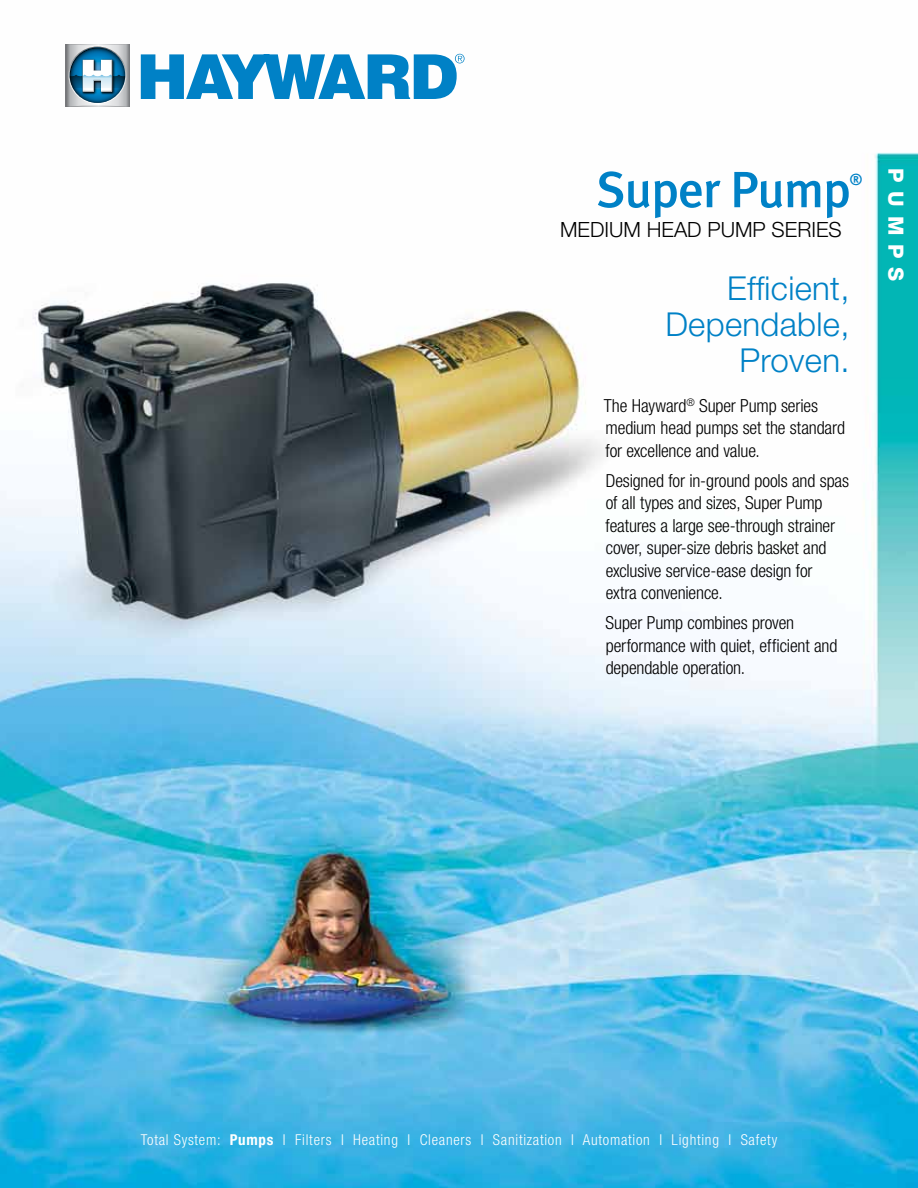
<style>
.page{position:relative;width:918px;height:1188px;background:#fff}
.page>*{position:absolute;margin:0;border:0;box-sizing:border-box;transform-origin:0 0}
.t1{font:500 51px "Meta Plus";letter-spacing:-.02em;color:#0081c6}
.t2{font:300 33px/36px "Helvetica Neue";letter-spacing:.01em;color:#0081c6;text-align:right}
.t3{font:300 21px "Helvetica Neue";color:#000}
.t4{font:800 21px "Helvetica Neue";letter-spacing:.42em;color:#fff}
.t5{font:300 condensed 18px/22.5px "Helvetica Neue";letter-spacing:-.01em;color:#000}
.t6{font:500 15.75px "Meta Plus";color:#0081c6}
.t7{font:300 condensed 15px "Helvetica Neue";letter-spacing:.05em;color:#fff}
.s1{font-weight:700}
</style>
<div class="page">
<img style="left:0;top:53px;width:918px;height:1135px">
<img style="left:53px;top:44px;width:92px;height:80px">
<svg style="left:66px;top:44px;width:63px;height:1px"></svg>
<svg style="left:70px;top:48px;width:55px;height:55px"></svg>
<svg style="left:66px;top:60px;width:63px;height:47px"></svg>
<svg style="left:141px;top:54px;width:324px;height:45px"></svg>
<h1 class="t1" style="left:596px;top:160px;width:256px">Super Pump</h1>
<p class="t6" style="left:850px;top:170px;width:14px">®</p>
<p class="t3" style="left:560px;top:217px;width:283px">MEDIUM HEAD pump series</p>
<h2 class="t2" style="left:665px;top:270px;width:186px">Efficient,<br>Dependable,<br>Proven.</h2>
<p class="t5" style="left:604px;top:394px;width:243px">The Hayward<sup>®</sup> Super Pump series medium head pumps set the standard for excellence and value.</p>
<p class="t5" style="left:606px;top:469px;width:245px">Designed for in-ground pools and spas of all types and sizes, Super Pump features a large see-through strainer cover, super-size debris basket and exclusive service-ease design for<br>extra convenience.</p>
<p class="t5" style="left:606px;top:611px;width:233px">Super Pump combines proven performance with quiet, efficient and dependable operation.</p>
<p class="t4" style="left:908px;top:168px;width:115px;rotate:90deg">PUMPS</p>
<p class="t7" style="left:141px;top:1131px;width:638px">Total System: <span class="s1">Pumps</span> I Filters I Heating I Cleaners I Sanitization I Automation I Lighting I Safety</p>
</div>
